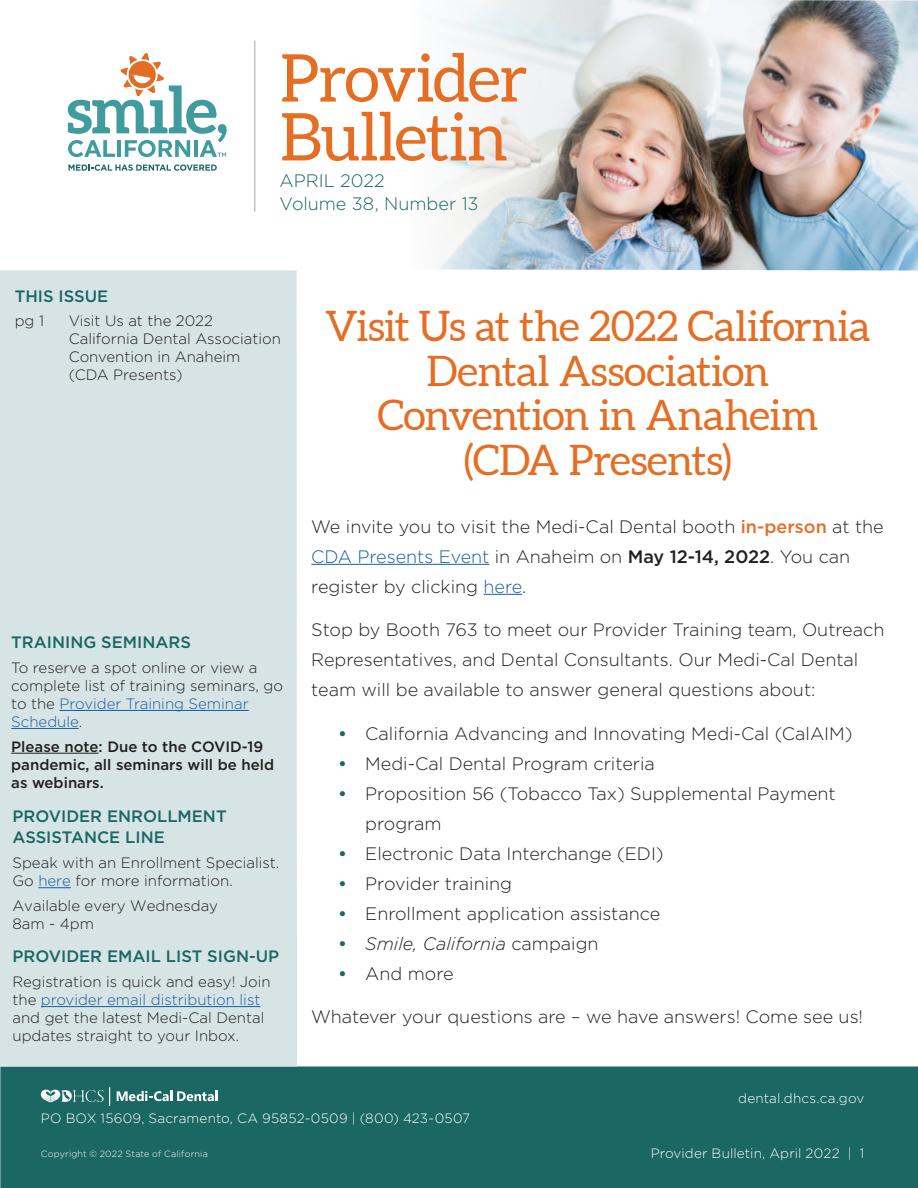
<style>
.page{position:relative;width:918px;height:1188px;background:#fff}
.page>*{position:absolute;margin:0;border:0;box-sizing:border-box;transform-origin:0 0}
.t1{font:66px "Aleo";letter-spacing:-.02em;color:#e56e25}
.t2{font:42px/45px "Aleo";letter-spacing:-.015em;color:#e56e25;text-align:center}
.t3{font:300 18px/30px "Gotham";color:#231f20}
.t4{font:300 18px "Gotham";color:#1a6763}
.t5{font:italic 300 18px "Gotham";color:#231f20}
.t6{font:500 16.5px/21px "Gotham";color:#1a6763}
.t7{font:300 15px/18px "Gotham";color:#231f20}
.t8{font:500 15px/18px "Gotham";color:#231f20}
.t9{font:300 13.5px "Gotham";letter-spacing:.015em;color:#fff}
.t10{font:300 9px "Gotham";letter-spacing:.02em;color:#fff}
.s1{font-weight:500;color:#e56e25}
.s2{color:#175d9e}
.s3{font-weight:500}
.s4{font-weight:500;color:#1a6763}
.s5{font-weight:500;font-style:normal;color:#1a6763}
.s6{font-style:normal}
</style>
<div class="page">
<img style="left:416px;top:0;width:502px;height:271px">
<div style="left:0;top:1066px;width:918px;height:122px;background:#1a6763;border:2px solid #1a6763"></div>
<svg style="left:117px;top:1091px;width:101px;height:10px"></svg>
<svg style="left:41px;top:1087px;width:69px;height:18px"></svg>
<svg style="left:68px;top:164px;width:149px;height:7px"></svg>
<svg style="left:68px;top:53px;width:159px;height:104px"></svg>
<div style="left:0;top:271px;width:297px;height:796px;background:#d6e4e6"></div>
<hr style="left:254px;top:40px;width:1px;height:172px;background:#a8a9ad">
<hr style="left:311px;top:564px;width:178px;height:1px;background:#175d9e">
<hr style="left:484px;top:594px;width:38px;height:1px;background:#175d9e">
<hr style="left:60px;top:710px;width:189px;height:1px;background:#175d9e">
<hr style="left:11px;top:728px;width:68px;height:1px;background:#175d9e">
<hr style="left:11px;top:753px;width:88px;height:1px;background:#231f20">
<hr style="left:41px;top:1006px;width:219px;height:1px;background:#175d9e">
<hr style="left:38px;top:887px;width:33px;height:1px;background:#175d9e">
<h1 class="t1" style="left:280px;top:40px;width:249px">Provider</h1>
<h1 class="t1" style="left:280px;top:99px;width:229px">Bulletin</h1>
<p class="t4" style="left:280px;top:169px;width:107px">APRIL 2022</p>
<p class="t4" style="left:280px;top:193px;width:200px">Volume 38, Number 13</p>
<h1 class="t6" style="left:15px;top:285px;width:95px">THIS ISSUE</h1>
<p class="t7" style="left:15px;top:312px;width:31px">pg 1</p>
<p class="t7" style="left:69px;top:312px;width:214px">Visit Us at the 2022<br>California Dental Association<br>Convention in Anaheim (CDA Presents)</p>
<h2 class="t2" style="left:325px;top:305px;width:547px">Visit Us at the 2022 California<br>Dental Association<br>Convention in Anaheim (CDA Presents)</h2>
<p class="t3" style="left:311px;top:511px;width:574px">We invite you to visit the Medi-Cal Dental booth <span class="s1">in-person</span> at the<br><span class="s2">CDA Presents Event</span> in Anaheim on <span class="s3">May 12-14, 2022</span>. You can register by clicking <span class="s2">here</span>.</p>
<p class="t3" style="left:311px;top:614px;width:575px">Stop by Booth 763 to meet our Provider Training team, Outreach<br>Representatives, and Dental Consultants. Our Medi-Cal Dental team will be available to answer general questions about:</p>
<p class="t3" style="left:338px;top:718px;width:516px"><span class="s4">•</span> California Advancing and Innovating Medi-Cal (CalAIM)</p>
<p class="t3" style="left:338px;top:748px;width:318px"><span class="s4">•</span> Medi-Cal Dental Program criteria</p>
<p class="t3" style="left:365px;top:778px;width:472px;text-indent:-27px"><span class="s4">•</span> Proposition 56 (Tobacco Tax) Supplemental Payment program</p>
<p class="t3" style="left:338px;top:838px;width:327px"><span class="s4">•</span> Electronic Data Interchange (EDI)</p>
<p class="t3" style="left:338px;top:868px;width:175px"><span class="s4">•</span> Provider training</p>
<p class="t3" style="left:338px;top:898px;width:324px"><span class="s4">•</span> Enrollment application assistance</p>
<p class="t5" style="left:338px;top:932px;width:262px"><span class="s5">•</span> Smile, California <span class="s6">campaign</span></p>
<p class="t3" style="left:338px;top:958px;width:117px"><span class="s4">•</span> And more</p>
<p class="t3" style="left:311px;top:1001px;width:553px">Whatever your questions are – we have answers! Come see us!</p>
<h2 class="t6" style="left:11px;top:632px;width:181px">TRAINING SEMINARS</h2>
<h2 class="t7" style="left:11px;top:658px;width:273px">To reserve a spot online or view a complete list of training seminars, go to the <span class="s2">Provider Training Seminar<br>Schedule</span>.</h2>
<h2 class="t8" style="left:11px;top:737px;width:264px">Please note: Due to the COVID-19 pandemic, all seminars will be held as webinars.</h2>
<h2 class="t6" style="left:12px;top:806px;width:216px">PROVIDER ENROLLMENT<br>ASSISTANCE LINE</h2>
<p class="t7" style="left:12px;top:854px;width:268px">Speak with an Enrollment Specialist.<br>Go <span class="s2">here</span> for more information.</p>
<p class="t7" style="left:12px;top:896px;width:207px">Available every Wednesday<br>8am - 4pm</p>
<h2 class="t6" style="left:12px;top:946px;width:268px">PROVIDER EMAIL LIST SIGN-UP</h2>
<p class="t7" style="left:12px;top:972px;width:260px">Registration is quick and easy! Join the <span class="s2">provider email distribution list </span>and get the latest Medi-Cal Dental updates straight to your Inbox.</p>
<p class="t9" style="left:738px;top:1089px;width:128px">dental.dhcs.ca.gov</p>
<p class="t9" style="left:41px;top:1110px;width:431px">PO BOX 15609, Sacramento, CA 95852-0509 | (800) 423-0507</p>
<p class="t10" style="left:41px;top:1148px;width:169px">Copyright © 2022 State of California</p>
<p class="t9" style="left:651px;top:1144px;width:215px">Provider Bulletin, April 2022 | 1</p>
</div>
